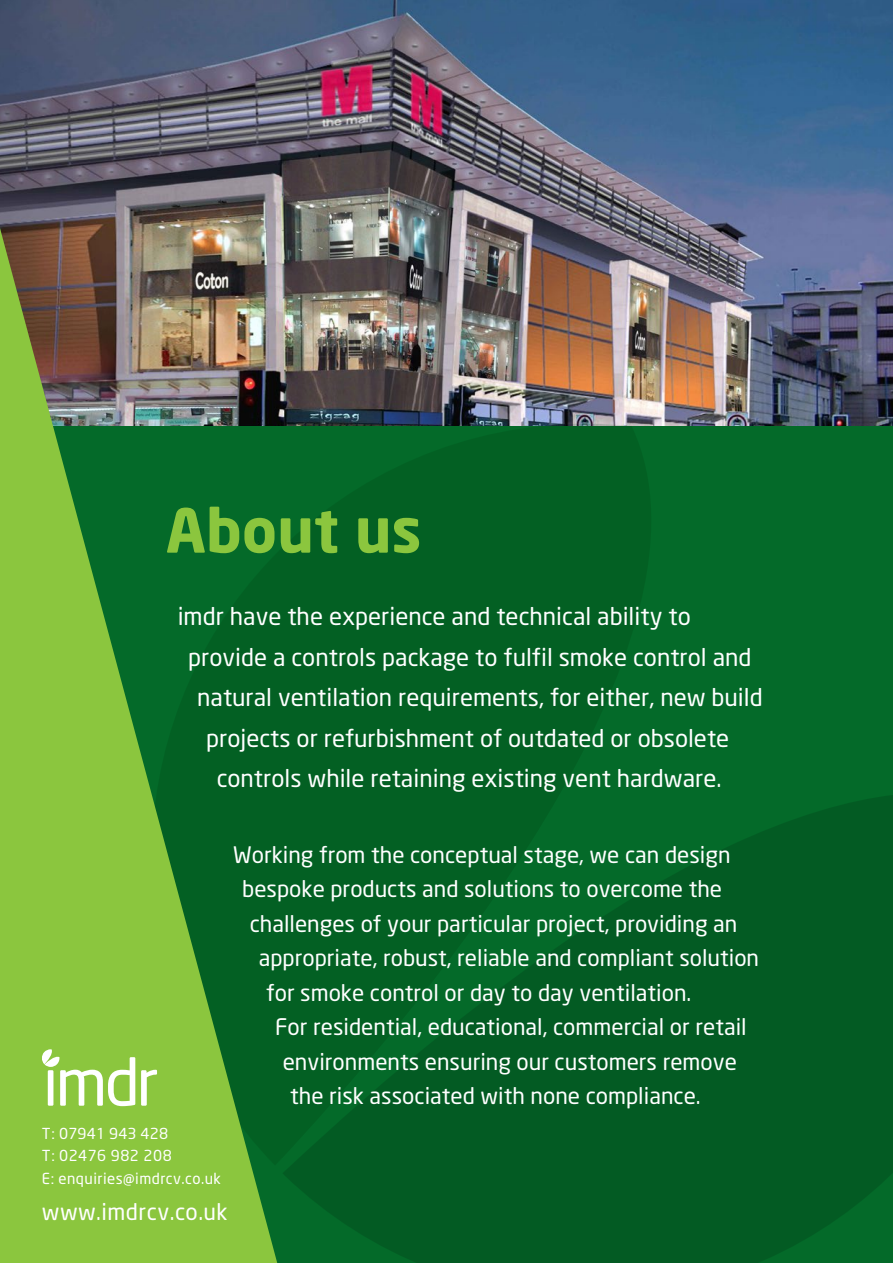
<style>
.page{position:relative;width:893px;height:1263px;background:#fff}
.page>*{position:absolute;margin:0;border:0;box-sizing:border-box;transform-origin:0 0}
.t1{font:700 60px "Neo Sans Std";color:#8bc63e}
.t2{font:24px "Neo Sans";color:#fff}
.t3{font:22.5px "Neo Sans";color:#fff}
.t4{font:22.5px "Neo Sans";letter-spacing:.02em;color:#fff}
.t5{font:15px "Neo Sans";letter-spacing:.03em;color:#fff}
.t6{font:15px "Neo Sans";letter-spacing:.01em;color:#fff}
</style>
<div class="page">
<div style="left:0;top:393px;width:893px;height:870px;background:#036023"></div>
<img style="left:0;top:0;width:893px;height:425px">
<svg style="left:0;top:228px;width:277px;height:1035px"></svg>
<svg style="left:141px;top:1070px;width:16px;height:36px"></svg>
<svg style="left:41px;top:1049px;width:94px;height:57px;background:#afd77a"></svg>
<p class="t1" style="left:166px;top:492px;width:257px">About us</p>
<p class="t2" style="left:178px;top:605px;width:515px">imdr have the experience and technical ability to</p>
<p class="t2" style="left:188px;top:645px;width:565px">provide a controls package to fulfil smoke control and</p>
<p class="t2" style="left:197px;top:686px;width:567px">natural ventilation requirements, for either, new build</p>
<p class="t2" style="left:206px;top:726px;width:525px">projects or refurbishment of outdated or obsolete</p>
<p class="t2" style="left:217px;top:767px;width:506px">controls while retaining existing vent hardware.</p>
<p class="t3" style="left:233px;top:843px;width:499px">Working from the conceptual stage, we can design</p>
<p class="t3" style="left:242px;top:878px;width:481px">bespoke products and solutions to overcome the</p>
<p class="t3" style="left:250px;top:912px;width:489px">challenges of your particular project, providing an</p>
<p class="t3" style="left:259px;top:947px;width:502px">appropriate, robust, reliable and compliant solution</p>
<p class="t3" style="left:266px;top:981px;width:427px">for smoke control or day to day ventilation.</p>
<p class="t3" style="left:275px;top:1016px;width:473px">For residential, educational, commercial or retail</p>
<p class="t3" style="left:283px;top:1050px;width:456px">environments ensuring our customers remove</p>
<p class="t3" style="left:290px;top:1085px;width:412px">the risk associated with none compliance.</p>
<p class="t6" style="left:42px;top:1126px;width:128px">T:07941 943 428</p>
<p class="t5" style="left:42px;top:1148px;width:131px">T:02476 982 208</p>
<p class="t5" style="left:42px;top:1171px;width:181px">E:enquiries@imdrcv.co.uk</p>
<p class="t4" style="left:42px;top:1200px;width:187px">www.imdrcv.co.uk</p>
</div>
